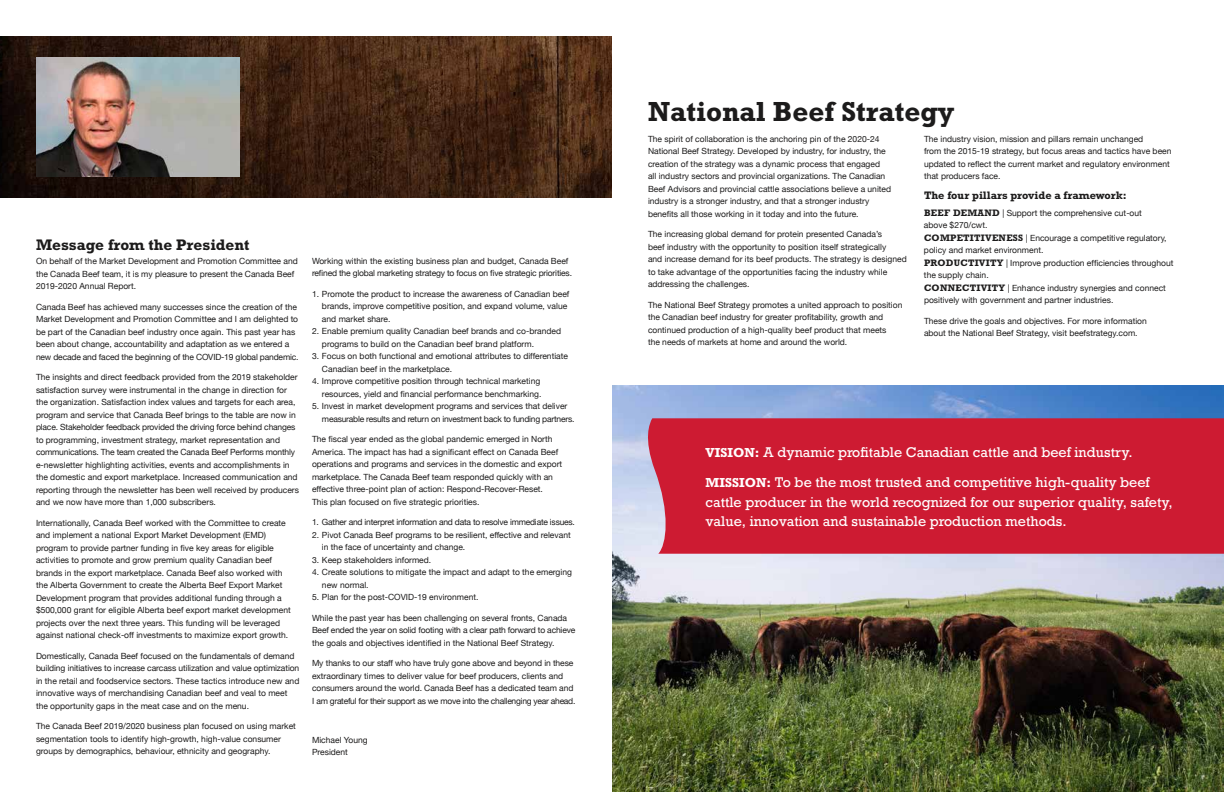
<style>
.page{position:relative;width:1224px;height:792px;background:#fff}
.page>*{position:absolute;margin:0;border:0;box-sizing:border-box;transform-origin:0 0}
.t1{font:700 28px "Rockwell";color:#1c1b1b}
.t2{font:700 15.5px "Rockwell";color:#1c1b1b}
.t3{font:13.2px/19.1px "Rockwell";color:#fff}
.t4{font:700 11px "Rockwell";color:#1c1b1b}
.t5{font:8.5px/12.5px "Helvetica Neue";color:#1c1b1b}
.t6{font:8.5px/12.5px "Helvetica Neue";letter-spacing:-.025em;color:#1c1b1b}
.t7{font:8.5px/12.5px "Helvetica Neue";letter-spacing:-.02em;color:#1c1b1b}
.s1{font-family:"Rockwell";font-weight:700;font-size:9.5px}
.s2{font-weight:700}
</style>
<div class="page">
<img style="left:612px;top:385px;width:612px;height:407px">
<div style="left:643px;top:418px;width:581px;height:136px;background:#cd1b32"></div>
<img style="left:0;top:36px;width:612px;height:162px">
<img style="left:36px;top:57px;width:203px;height:120px">
<h2 class="t2" style="left:36px;top:235px;width:215px">Message from the President</h2>
<p class="t5" style="left:36px;top:255px;width:263px">On behalf of the Market Development and Promotion Committee and the Canada Beef team, it is my pleasure to present the Canada Beef<br>2019-2020 Annual Report.</p>
<p class="t5" style="left:36px;top:300px;width:264px">Canada Beef has achieved many successes since the creation of the Market Development and Promotion Committee and I am delighted to be part of the Canadian beef industry once again. This past year has been about change, accountability and adaptation as we entered a new decade and faced the beginning of the COVID-19 global pandemic.</p>
<p class="t5" style="left:36px;top:371px;width:265px">The insights and direct feedback provided from the 2019 stakeholder satisfaction survey were instrumental in the change in direction for the organization. Satisfaction index values and targets for each area, program and service that Canada Beef brings to the table are now in place. Stakeholder feedback provided the driving force behind changes to programming, investment strategy, market representation and communications. The team created the Canada Beef Performs monthly e-newsletter highlighting activities, events and accomplishments in the domestic and export marketplace. Increased communication and reporting through the newsletter has been well received by producers and we now have more than 1,000 subscribers.</p>
<p class="t5" style="left:36px;top:516px;width:256px">Internationally, Canada Beef worked with the Committee to create and implement a national Export Market Development (EMD) program to provide partner funding in five key areas for eligible activities to promote and grow premium quality Canadian beef brands in the export marketplace. Canada Beef also worked with the Alberta Government to create the Alberta Beef Export Market Development program that provides additional funding through a $500,000 grant for eligible Alberta beef export market development projects over the next three years. This funding will be leveraged against national check-off investments to maximize export growth.</p>
<p class="t5" style="left:36px;top:649px;width:265px">Domestically, Canada Beef focused on the fundamentals of demand building initiatives to increase carcass utilization and value optimization in the retail and foodservice sectors. These tactics introduce new and innovative ways of merchandising Canadian beef and veal to meet the opportunity gaps in the meat case and on the menu.</p>
<p class="t5" style="left:36px;top:720px;width:261px">The Canada Beef 2019/2020 business plan focused on using market segmentation tools to identify high-growth, high-value consumer groups by demographics, behaviour, ethnicity and geography.</p>
<p class="t7" style="left:312px;top:254px;width:262px">Working within the existing business plan and budget, Canada Beef refined the global marketing strategy to focus on five strategic priorities.</p>
<p class="t5" style="left:322px;top:287px;width:249px;text-indent:-10px">1. Promote the product to increase the awareness of Canadian beef brands, improve competitive position, and expand volume, value and market share.</p>
<p class="t5" style="left:322px;top:325px;width:241px;text-indent:-10px">2. Enable premium quality Canadian beef brands and co-branded programs to build on the Canadian beef brand platform.</p>
<p class="t5" style="left:322px;top:350px;width:248px;text-indent:-10px">3. Focus on both functional and emotional attributes to differentiate<br>Canadian beef in the marketplace.</p>
<p class="t5" style="left:312px;top:375px;width:231px;text-align:right">4. Improve competitive position through technical marketing resources, yield and financial performance benchmarking.</p>
<p class="t6" style="left:322px;top:400px;width:254px;text-indent:-10px">5. Invest in market development programs and services that deliver measurable results and return on investment back to funding partners.</p>
<p class="t5" style="left:312px;top:433px;width:252px">The fiscal year ended as the global pandemic emerged in North America. The impact has had a significant effect on Canada Beef operations and programs and services in the domestic and export marketplace. The Canada Beef team responded quickly with an effective three-point plan of action: Respond-Recover-Reset.<br>This plan focused on five strategic priorities.</p>
<p class="t6" style="left:312px;top:516px;width:264px">1. Gather and interpret information and data to resolve immediate issues.</p>
<p class="t5" style="left:322px;top:528px;width:250px;text-indent:-10px">2. Pivot Canada Beef programs to be resilient, effective and relevant in the face of uncertainty and change.</p>
<p class="t5" style="left:312px;top:553px;width:121px">3. Keep stakeholders informed.</p>
<p class="t5" style="left:322px;top:566px;width:251px;text-indent:-10px">4. Create solutions to mitigate the impact and adapt to the emerging new normal.</p>
<p class="t5" style="left:312px;top:591px;width:168px">5. Plan for the post-COVID-19 environment.</p>
<p class="t5" style="left:312px;top:612px;width:265px">While the past year has been challenging on several fronts, Canada<br>Beef ended the year on solid footing with a clear path forward to achieve the goals and objectives identified in the National Beef Strategy.</p>
<p class="t5" style="left:312px;top:657px;width:265px">My thanks to our staff who have truly gone above and beyond in these extraordinary times to deliver value for beef producers, clients and consumers around the world. Canada Beef has a dedicated team and I am grateful for their support as we move into the challenging year ahead.</p>
<p class="t5" style="left:312px;top:734px;width:57px">Michael Young<br>President</p>
<h1 class="t1" style="left:648px;top:95px;width:308px">National Beef Strategy</h1>
<p class="t5" style="left:648px;top:132px;width:245px">The spirit of collaboration is the anchoring pin of the 2020-24<br>National Beef Strategy. Developed by industry, for industry, the creation of the strategy was a dynamic process that engaged<br>all industry sectors and provincial organizations. The Canadian Beef Advisors and provincial cattle associations believe a united industry is a stronger industry, and that a stronger industry benefits all those working in it today and into the future.</p>
<p class="t5" style="left:648px;top:228px;width:260px">The increasing global demand for protein presented Canada’s<br>beef industry with the opportunity to position itself strategically<br>and increase demand for its beef products. The strategy is designed to take advantage of the opportunities facing the industry while addressing the challenges.</p>
<p class="t5" style="left:648px;top:298px;width:256px">The National Beef Strategy promotes a united approach to position the Canadian beef industry for greater profitability, growth and continued production of a high-quality beef product that meets<br>the needs of markets at home and around the world.</p>
<p class="t5" style="left:924px;top:132px;width:249px">The industry vision, mission and pillars remain unchanged<br>from the 2015-19 strategy, but focus areas and tactics have been updated to reflect the current market and regulatory environment that producers face.</p>
<p class="t4" style="left:924px;top:189px;width:204px">The four pillars provide a framework:</p>
<p class="t5" style="left:924px;top:206px;width:251px"><span class="s1">BEEF DEMAND</span> | Support the comprehensive cut-out<br>above $270/cwt.<br><span class="s1">COMPETITIVENESS</span> | Encourage a competitive regulatory, policy and market environment.<br><span class="s1">PRODUCTIVITY</span> | Improve production efficiencies throughout the supply chain.<br><span class="s1">CONNECTIVITY</span> | Enhance industry synergies and connect positively with government and partner industries.</p>
<p class="t5" style="left:924px;top:314px;width:224px">These drive the goals and objectives. For more information about the National Beef Strategy, visit beefstrategy.com.</p>
<h3 class="t3" style="left:706px;top:442px;width:428px"><span class="s2">VISION:</span> A dynamic profitable Canadian cattle and beef industry.</h3>
<h3 class="t3" style="left:706px;top:473px;width:469px"><span class="s2">MISSION:</span> To be the most trusted and competitive high-quality beef cattle producer in the world recognized for our superior quality, safety, value, innovation and sustainable production methods.</h3>
</div>
